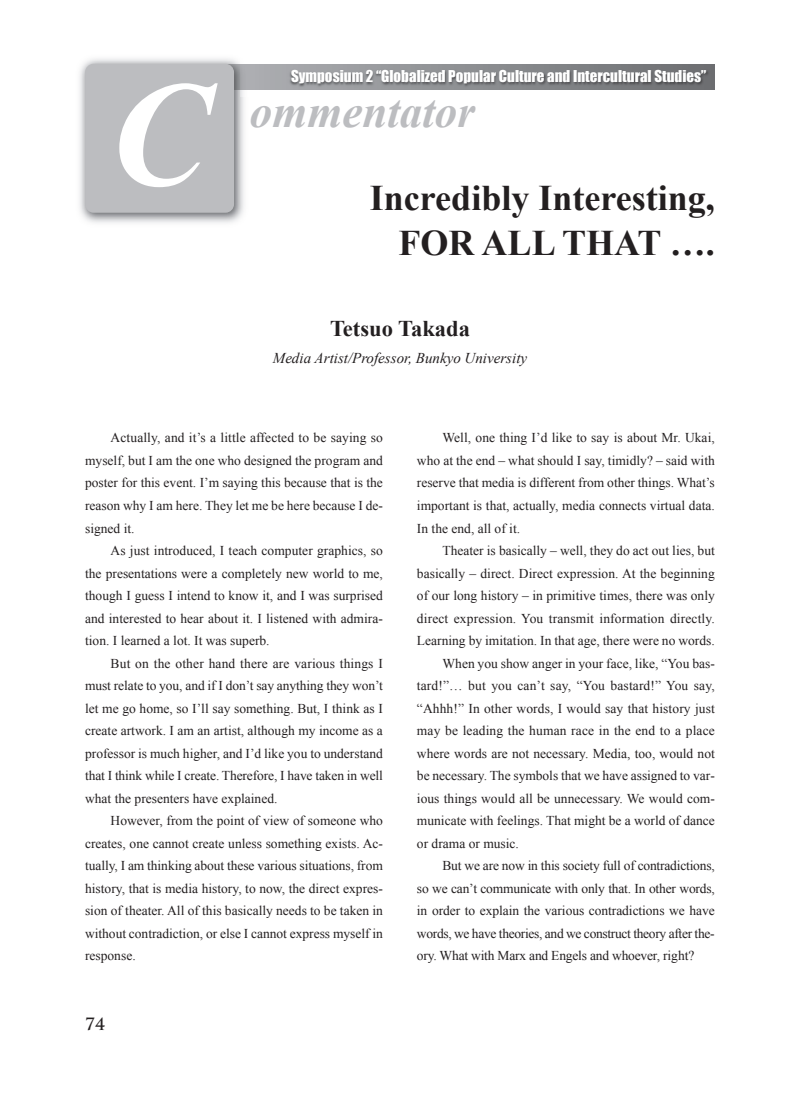
<style>
.page{position:relative;width:800px;height:1119px;background:#fff}
.page>*{position:absolute;margin:0;border:0;box-sizing:border-box;transform-origin:0 0}
.t1{font:italic 700 150px "Times New Roman";color:#fff}
.t2{font:italic 700 45px "Times New Roman";color:#bcbdc0}
.t3{font:700 36px/45px "Times New Roman";color:#231f20;text-align:right}
.t4{font:700 22.5px "Times New Roman";color:#231f20}
.t5{font:700 16.5px "Trajan Pro";color:#231f20}
.t6{font:15px "Impact";color:#fff}
.t7{font:italic 15px "Times New Roman";color:#231f20}
.t8{font:13.5px/22.5px "Times New Roman";color:#231f20;text-align:justify}
.t9{font:13.5px "Times New Roman";letter-spacing:-.025em;color:#231f20}
</style>
<div class="page">
<img style="left:79px;top:58px;width:165px;height:165px">
<img style="left:228px;top:64px;width:22px;height:26px">
<div style="left:85px;top:64px;width:149px;height:149px;background:#bcbdc0;border-radius:9px"></div>
<img style="left:250px;top:64px;width:465px;height:26px">
<svg style="left:240px;top:90px;width:4px;height:7px"></svg>
<svg style="left:240px;top:59px;width:4px;height:5px"></svg>
<h1 class="t1" style="left:109px;top:51px;width:110px">C</h1>
<p class="t6" style="left:291px;top:67px;width:416px">Symposium 2 “Globalized Popular Culture and Intercultural Studies”</p>
<h2 class="t2" style="left:250px;top:87px;width:227px">ommentator</h2>
<h3 class="t3" style="left:370px;top:175px;width:346px">Incredibly Interesting,<br>FOR ALL THAT ….</h3>
<h3 class="t4" style="left:330px;top:316px;width:141px">Tetsuo Takada</h3>
<p class="t7" style="left:273px;top:350px;width:256px">Media Artist/Professor, Bunkyo University</p>
<p class="t8" style="left:85px;top:426px;width:299px;text-indent:26px">Actually, and it’s a little affected to be saying so myself, but I am the one who designed the program and poster for this event. I’m saying this because that is the reason why I am here. They let me be here because I de&shy;signed it.</p>
<p class="t8" style="left:85px;top:539px;width:299px;text-indent:26px">As just introduced, I teach computer graphics, so the presentations were a completely new world to me, though I guess I intend to know it, and I was surprised and interested to hear about it. I listened with admira&shy;tion. I learned a lot. It was superb.</p>
<p class="t8" style="left:85px;top:651px;width:299px;text-indent:26px">But on the other hand there are various things I must relate to you, and if I don’t say anything they won’t let me go home, so I’ll say something. But, I think as I create artwork. I am an artist, although my income as a professor is much higher, and I’d like you to understand that I think while I create. Therefore, I have taken in well what the presenters have explained.</p>
<p class="t8" style="left:85px;top:809px;width:299px;text-indent:26px">However, from the point of view of someone who creates, one cannot create unless something exists. Ac&shy;tually, I am thinking about these various situations, from history, that is media history, to now, the direct expres&shy;sion of theater. All of this basically needs to be taken in without contradiction, or else I cannot express myself in response.</p>
<p class="t5" style="left:85px;top:1017px;width:21px">74</p>
<p class="t8" style="left:417px;top:426px;width:299px;text-indent:26px">Well, one thing I’d like to say is about Mr. Ukai, who at the end – what should I say, timidly? – said with reserve that media is different from other things. What’s important is that, actually, media connects virtual data.<br>In the end, all of it.</p>
<p class="t8" style="left:442px;top:539px;width:274px">Theater is basically – well, they do act out lies, but</p>
<p class="t8" style="left:417px;top:561px;width:299px">basically – direct. Direct expression. At the beginning</p>
<p class="t8" style="left:417px;top:584px;width:299px">of our long history – in primitive times, there was only</p>
<p class="t8" style="left:417px;top:606px;width:299px">direct expression. You transmit information directly.</p>
<p class="t8" style="left:417px;top:629px;width:299px">Learning by imitation. In that age, there were no words.</p>
<p class="t8" style="left:442px;top:651px;width:274px">When you show anger in your face, like, “You bas-</p>
<p class="t8" style="left:417px;top:674px;width:299px">tard!”… but you can’t say, “You bastard!” You say,</p>
<p class="t8" style="left:417px;top:696px;width:299px">“Ahhh!” In other words, I would say that history just</p>
<p class="t8" style="left:417px;top:719px;width:299px">may be leading the human race in the end to a place</p>
<p class="t8" style="left:417px;top:741px;width:299px">where words are not necessary. Media, too, would not</p>
<p class="t8" style="left:417px;top:764px;width:299px">be necessary. The symbols that we have assigned to var-</p>
<p class="t8" style="left:417px;top:786px;width:299px">ious things would all be unnecessary. We would com-</p>
<p class="t8" style="left:417px;top:809px;width:299px">municate with feelings. That might be a world of dance</p>
<p class="t8" style="left:417px;top:831px;width:103px">or drama or music.</p>
<p class="t8" style="left:442px;top:854px;width:274px">But we are now in this society full of contradictions,</p>
<p class="t8" style="left:417px;top:876px;width:299px">so we can’t communicate with only that. In other words,</p>
<p class="t8" style="left:417px;top:899px;width:299px">in order to explain the various contradictions we have</p>
<p class="t9" style="left:417px;top:925px;width:299px">words, we have theories, and we construct theory after the-</p>
<p class="t8" style="left:417px;top:944px;width:279px">ory. What with Marx and Engels and whoever, right?</p>
</div>
